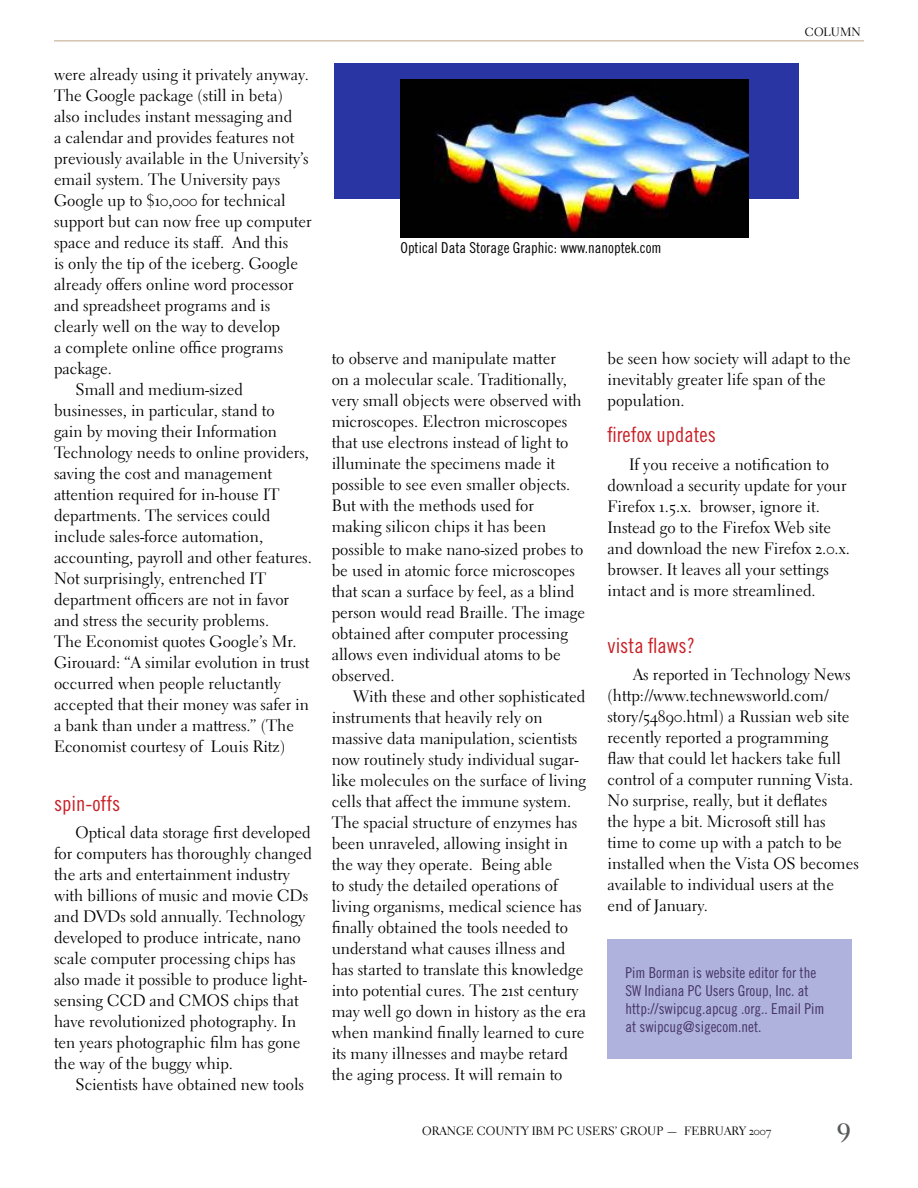
<style>
.page{position:relative;width:918px;height:1188px;background:#fff}
.page>*{position:absolute;margin:0;border:0;box-sizing:border-box;transform-origin:0 0}
.t1{font:21px "Trade Gothic LT Cond Eighteen";color:#c92026}
.t2{font:16.5px/21px "Electra LH Regular Os F";color:#000}
.t3{font:15px/18px "Trade Gothic LT Cond Eighteen";color:#463467}
.t4{font:15px "Trade Gothic LT Cond Eighteen";color:#000}
.t5{font:12px "Electra LH Regular Os F";color:#000}
</style>
<div class="page">
<div style="left:608px;top:939px;width:244px;height:120px;background:#aeb2dc"></div>
<div style="left:334px;top:63px;width:464px;height:136px;background:#2935a3"></div>
<hr style="left:54px;top:40px;width:810px;height:1px;background:#bfa485">
<img style="left:400px;top:79px;width:349px;height:158px">
<p class="t2" style="left:54px;top:64px;width:256px">were already using it privately anyway.</p>
<p class="t2" style="left:54px;top:85px;width:231px">The Google package (still in beta)</p>
<p class="t2" style="left:54px;top:106px;width:240px">also includes instant messaging and</p>
<p class="t2" style="left:54px;top:127px;width:242px">a calendar and provides features not</p>
<p class="t2" style="left:54px;top:148px;width:256px">previously available in the University’s</p>
<p class="t2" style="left:54px;top:169px;width:228px">email system. The University pays</p>
<p class="t2" style="left:54px;top:190px;width:233px">Google up to $10,000 for technical</p>
<p class="t2" style="left:54px;top:211px;width:259px">support but can now free up computer</p>
<p class="t2" style="left:54px;top:232px;width:236px">space and reduce its staff. And this</p>
<p class="t2" style="left:54px;top:253px;width:246px">is only the tip of the iceberg. Google</p>
<p class="t2" style="left:54px;top:274px;width:241px">already offers online word processor</p>
<p class="t2" style="left:54px;top:295px;width:218px">and spreadsheet programs and is</p>
<p class="t2" style="left:54px;top:316px;width:228px">clearly well on the way to develop</p>
<p class="t2" style="left:54px;top:337px;width:231px">a complete online office programs</p>
<p class="t2" style="left:54px;top:358px;width:59px">package.</p>
<p class="t2" style="left:76px;top:379px;width:169px">Small and medium-sized</p>
<p class="t2" style="left:54px;top:400px;width:222px">businesses, in particular, stand to</p>
<p class="t2" style="left:54px;top:421px;width:224px">gain by moving their Information</p>
<p class="t2" style="left:54px;top:442px;width:257px">Technology needs to online providers,</p>
<p class="t2" style="left:54px;top:463px;width:220px">saving the cost and management</p>
<p class="t2" style="left:54px;top:484px;width:227px">attention required for in-house IT</p>
<p class="t2" style="left:54px;top:505px;width:218px">departments. The services could</p>
<p class="t2" style="left:54px;top:526px;width:211px">include sales-force automation,</p>
<p class="t2" style="left:54px;top:547px;width:259px">accounting, payroll and other features.</p>
<p class="t2" style="left:54px;top:568px;width:214px">Not surprisingly, entrenched IT</p>
<p class="t2" style="left:54px;top:589px;width:237px">department officers are not in favor</p>
<p class="t2" style="left:54px;top:610px;width:217px">and stress the security problems.</p>
<p class="t2" style="left:54px;top:631px;width:244px">The Economist quotes Google’s Mr.</p>
<p class="t2" style="left:54px;top:652px;width:257px">Girouard: “A similar evolution in trust</p>
<p class="t2" style="left:54px;top:673px;width:228px">occurred when people reluctantly</p>
<p class="t2" style="left:54px;top:694px;width:257px">accepted that their money was safer in</p>
<p class="t2" style="left:54px;top:715px;width:242px">a bank than under a mattress.” (The</p>
<p class="t2" style="left:54px;top:736px;width:233px">Economist courtesy of Louis Ritz)</p>
<p class="t1" style="left:54px;top:791px;width:68px">spin-offs</p>
<p class="t2" style="left:54px;top:822px;width:259px;text-indent:22px">Optical data storage first developed for computers has thoroughly changed the arts and entertainment industry with billions of music and movie CDs and DVDs sold annually. Technology developed to produce intricate, nano scale computer processing chips has also made it possible to produce light&shy;sensing CCD and CMOS chips that have revolutionized photography. In ten years photographic film has gone the way of the buggy whip.</p>
<p class="t2" style="left:76px;top:1074px;width:230px">Scientists have obtained new tools</p>
<p class="t4" style="left:400px;top:239px;width:263px">Optical Data Storage Graphic: www.nanoptek.com</p>
<p class="t5" style="left:805px;top:25px;width:57px">COLUMN</p>
<p class="t2" style="left:332px;top:348px;width:252px">to observe and manipulate matter<br>on a molecular scale. Traditionally, very small objects were observed with microscopes. Electron microscopes that use electrons instead of light to illuminate the specimens made it possible to see even smaller objects.<br>But with the methods used for making silicon chips it has been</p>
<p class="t2" style="left:332px;top:539px;width:255px">possible to make nano-sized probes to be used in atomic force microscopes that scan a surface by feel, as a blind person would read Braille. The image obtained after computer processing allows even individual atoms to be observed.</p>
<p class="t2" style="left:332px;top:686px;width:256px;text-indent:22px">With these and other sophisticated instruments that heavily rely on massive data manipulation, scientists now routinely study individual sugar&shy;like molecules on the surface of living cells that affect the immune system.<br>The spacial structure of enzymes has been unraveled, allowing insight in the way they operate. Being able<br>to study the detailed operations of living organisms, medical science has finally obtained the tools needed to understand what causes illness and has started to translate this knowledge into potential cures. The 21st century may well go down in history as the era when mankind finally learned to cure its many illnesses and maybe retard the aging process. It will remain to</p>
<p class="t2" style="left:608px;top:348px;width:245px">be seen how society will adapt to the inevitably greater life span of the population.</p>
<p class="t1" style="left:608px;top:422px;width:110px">firefox updates</p>
<p class="t2" style="left:608px;top:454px;width:244px;text-indent:22px">If you receive a notification to download a security update for your Firefox 1.5.x. browser, ignore it.<br>Instead go to the Firefox Web site and download the new Firefox 2.0.x. browser. It leaves all your settings intact and is more streamlined.</p>
<p class="t1" style="left:608px;top:633px;width:89px">vista flaws?</p>
<p class="t2" style="left:608px;top:664px;width:253px;text-indent:26px">As reported in Technology News (http://www.technewsworld.com/ story/54890.html) a Russian web site recently reported a programming flaw that could let hackers take full control of a computer running Vista.<br>No surprise, really, but it deflates<br>the hype a bit. Microsoft still has time to come up with a patch to be installed when the Vista OS becomes available to individual users at the end of January.</p>
<p class="t3" style="left:626px;top:963px;width:201px">Pim Borman is website editor for the SW Indiana PC Users Group, Inc. at http://swipcug.apcug .org.. Email Pim at swipcug@sigecom.net.</p>
<p class="t5" style="left:422px;top:1123px;width:351px">ORANGE COUNTY IBM PC USERS’ GROUP — FEBRUARY 2007</p>
</div>
